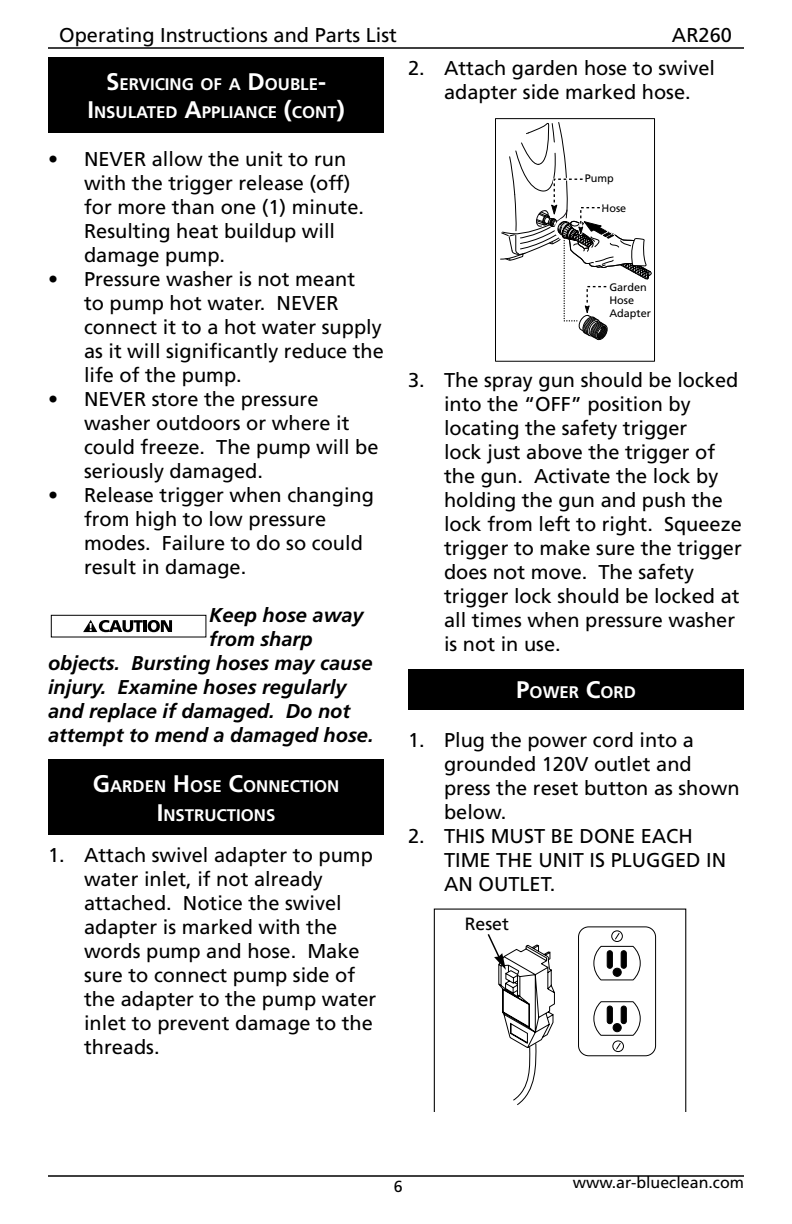
<style>
.page{position:relative;width:792px;height:1224px;background:#fff}
.page>*{position:absolute;margin:0;border:0;box-sizing:border-box;transform-origin:0 0}
.t1{font:20px/24px "Frutiger";color:#000}
.t2{font:italic 700 20px "Frutiger";color:#000}
.t3{font:17.8px "Frutiger";color:#000}
.t4{font:700 16.8px/28.8px "Frutiger";color:#fff;text-align:center}
.t5{font:16px "Frutiger";color:#000}
.t6{font:10.8px/13px "Frutiger";color:#000}
.s1{font-size:24px}
</style>
<div class="page">
<hr style="left:48px;top:1175px;width:696px;height:2px;background:#000">
<hr style="left:48px;top:47px;width:696px;height:2px;background:#000">
<div style="left:408px;top:669px;width:336px;height:41px;background:#000"></div>
<div style="left:48px;top:57px;width:336px;height:76px;background:#000"></div>
<div style="left:48px;top:760px;width:336px;height:75px;background:#000"></div>
<div style="left:51px;top:615px;width:155px;height:22px;border:1px solid #000"></div>
<svg style="left:83px;top:620px;width:89px;height:12px"></svg>
<div style="left:495px;top:118px;width:160px;height:244px;border:1px solid #000"></div>
<svg style="left:500px;top:118px;width:154px;height:227px"></svg>
<svg style="left:434px;top:909px;width:252px;height:202px"></svg>
<p class="t1" style="left:59px;top:23px;width:339px">Operating Instructions and Parts List</p>
<p class="t1" style="left:672px;top:23px;width:62px">AR260</p>
<p class="t4" style="left:87px;top:69px;width:259px"><span class="s1">S</span>ERVICING OF A <span class="s1">D</span>OUBLE<span class="s1">-<br>I</span> NSU LATED <span class="s1">A</span>PPLIANCE <span class="s1">(</span>CONT<span class="s1">)</span></p>
<p class="t1" style="left:84px;top:147px;width:282px;text-indent:-36px">• NEVER allow the unit to run with the trigger release (off) for more than one (1) minute.<br>Resulting heat buildup will damage pump.</p>
<p class="t1" style="left:84px;top:267px;width:301px;text-indent:-36px">• Pressure washer is not meant<br>to pump hot water. NEVER connect it to a hot water supply as it will significantly reduce the life of the pump.</p>
<p class="t1" style="left:84px;top:387px;width:296px;text-indent:-36px">• NEVER store the pressure washer outdoors or where it could freeze. The pump will be seriously damaged.</p>
<p class="t1" style="left:84px;top:483px;width:292px;text-indent:-36px">• Release trigger when changing from high to low pressure modes. Failure to do so could result in damage.</p>
<p class="t2" style="left:209px;top:603px;width:156px">Keep hose away</p>
<p class="t2" style="left:209px;top:627px;width:105px">from sharp</p>
<p class="t2" style="left:48px;top:651px;width:326px">objects. Bursting hoses may cause</p>
<p class="t2" style="left:48px;top:675px;width:300px">injury. Examine hoses regularly</p>
<p class="t2" style="left:48px;top:699px;width:304px">and replace if damaged. Do not</p>
<p class="t2" style="left:48px;top:723px;width:327px">attempt to mend a damaged hose.</p>
<p class="t4" style="left:93px;top:772px;width:248px"><span class="s1">G</span>ARDEN <span class="s1">H</span> OSE <span class="s1">C</span>ONNECTION<br><span class="s1">I</span> NSTRUCTIONS</p>
<p class="t1" style="left:84px;top:843px;width:294px;text-indent:-36px">1. Attach swivel adapter to pump water inlet, if not already attached. Notice the swivel adapter is marked with the words pump and hose. Make sure to connect pump side of the adapter to the pump water inlet to prevent damage to the threads.</p>
<p class="t1" style="left:408px;top:56px;width:309px;text-align:center">2. Attach garden hose to swivel adapter side marked hose.</p>
<p class="t6" style="left:585px;top:172px;width:31px">Pump</p>
<p class="t6" style="left:602px;top:202px;width:26px">Hose</p>
<p class="t6" style="left:609px;top:281px;width:43px">Garden<br>Hose<br>Adapter</p>
<p class="t1" style="left:444px;top:368px;width:299px;text-indent:-36px">3. The spray gun should be locked into the “OFF” position by locating the safety trigger<br>lock just above the trigger of the gun. Activate the lock by holding the gun and push the lock from left to right. Squeeze trigger to make sure the trigger does not move. The safety trigger lock should be locked at all times when pressure washer is not in use.</p>
<p class="t4" style="left:516px;top:678px;width:121px"><span class="s1">P</span>OWER <span class="s1">C</span>ORD</p>
<p class="t1" style="left:444px;top:728px;width:297px;text-indent:-36px">1. Plug the power cord into a grounded 120V outlet and press the reset button as shown below.</p>
<p class="t1" style="left:444px;top:824px;width:284px;text-indent:-36px">2. THIS MUST BE DONE EACH<br>TIME THE UNIT IS PLUGGED IN<br>AN OUTLET.</p>
<p class="t3" style="left:465px;top:913px;width:46px">Reset</p>
<p class="t5" style="left:394px;top:1177px;width:10px">6</p>
<p class="t5" style="left:573px;top:1173px;width:173px">www.ar-blueclean.com</p>
</div>
